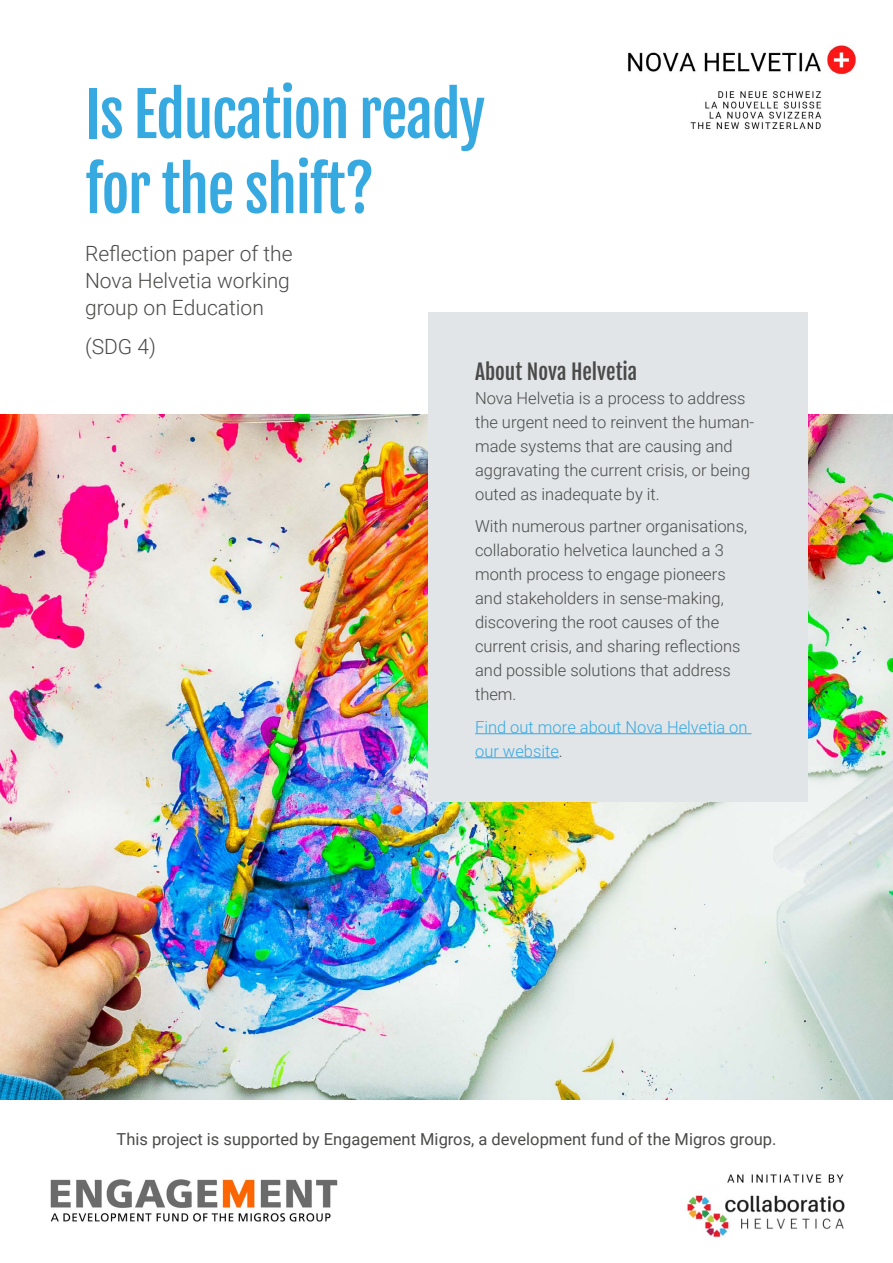
<style>
.page{position:relative;width:893px;height:1263px;background:#fff}
.page>*{position:absolute;margin:0;border:0;box-sizing:border-box;transform-origin:0 0}
.t1{font:60px/75px "Fjalla One";letter-spacing:-.025em;color:#36a9e1}
.t2{font:300 21px/27px "Roboto";color:#4a4a49}
.t3{font:21px "Fjalla One";color:#4a4a49}
.t4{font:300 16.5px/24px "Roboto";color:#4a4a49}
.t5{font:16.5px "Roboto";color:#4a4a49}
.t6{font:300 16.5px/24px "Roboto";color:#36a9e1}
.s1{color:#4a4a49}
</style>
<div class="page">
<img style="left:0;top:415px;width:893px;height:684px">
<div style="left:428px;top:313px;width:380px;height:489px;background:#e1e5e8"></div>
<hr style="left:475px;top:733px;width:276px;height:1px;background:#36a9e1">
<hr style="left:475px;top:757px;width:84px;height:1px;background:#36a9e1">
<img style="left:687px;top:1174px;width:158px;height:63px">
<img style="left:628px;top:45px;width:228px;height:85px">
<img style="left:50px;top:1178px;width:288px;height:44px">
<h1 class="t1" style="left:85px;top:77px;width:402px">Is Education ready for the shift?</h1>
<p class="t2" style="left:85px;top:239px;width:209px">Reflection paper of the<br>Nova Helvetia working group on Education</p>
<p class="t2" style="left:85px;top:333px;width:72px">(SDG 4)</p>
<p class="t3" style="left:475px;top:358px;width:164px">About Nova Helvetia</p>
<p class="t4" style="left:475px;top:385px;width:281px">Nova Helvetia is a process to address the urgent need to reinvent the human&shy;made systems that are causing and aggravating the current crisis, or being outed as inadequate by it.</p>
<p class="t4" style="left:475px;top:514px;width:274px">With numerous partner organisations, collaboratio helvetica launched a 3 month process to engage pioneers and stakeholders in sense-making, discovering the root causes of the current crisis, and sharing reflections and possible solutions that address them.</p>
<p class="t6" style="left:475px;top:714px;width:274px">Find out more about Nova Helvetia on our website<span class="s1">.</span></p>
<p class="t5" style="left:116px;top:1128px;width:661px">This project is supported by Engagement Migros, a development fund of the Migros group.</p>
</div>
